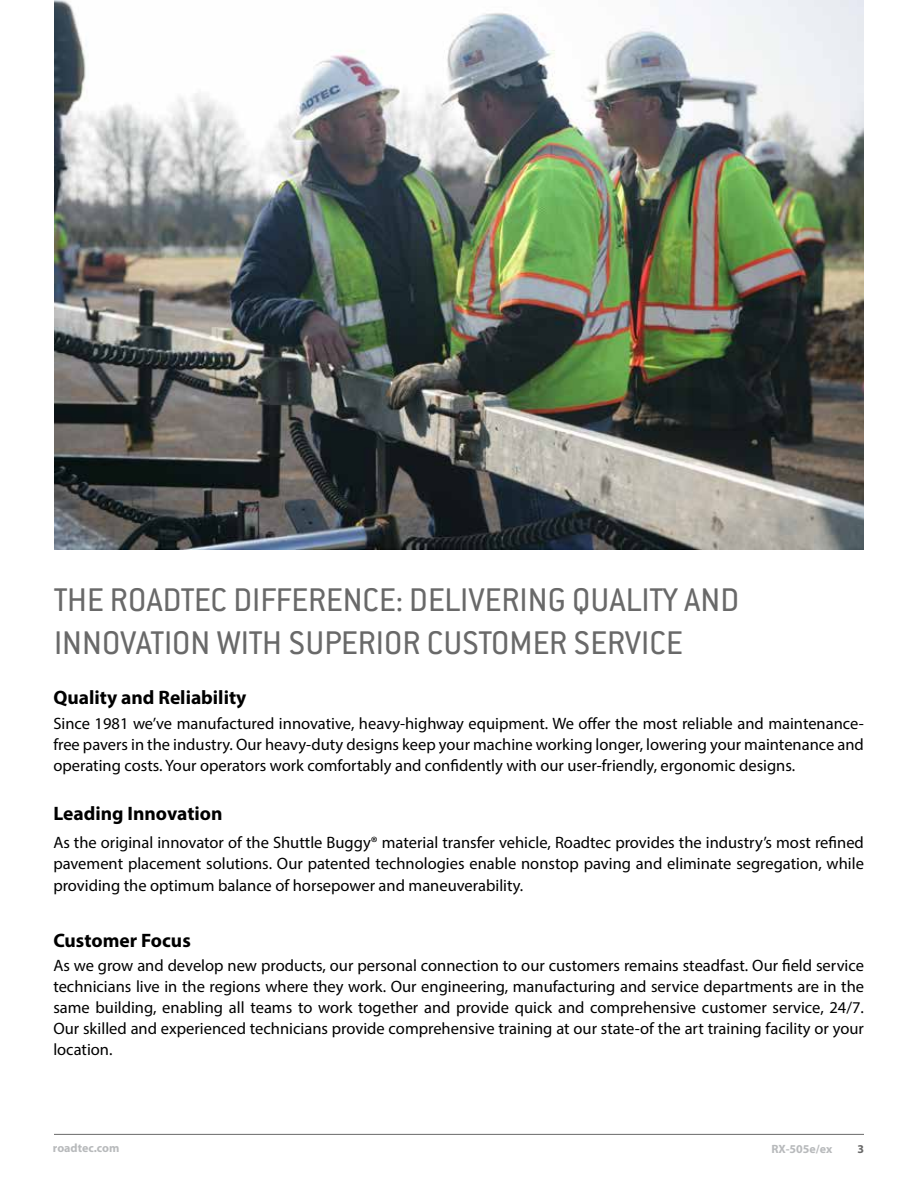
<style>
.page{position:relative;width:918px;height:1188px;background:#fff}
.page>*{position:absolute;margin:0;border:0;box-sizing:border-box;transform-origin:0 0}
.t1{font:36px/43.2px "Conduit ITC Std";color:#696969}
.t2{font:700 19.5px "Myriad Pro";color:#000}
.t3{font:16.5px/21px "Myriad Pro";color:#000;text-align:justify}
.t4{font:700 12px "Myriad Pro";color:#b8babc}
.t5{font:700 12px "Myriad Pro";color:#696969}
</style>
<div class="page">
<hr style="left:54px;top:1134px;width:810px;height:1px;background:#696969">
<img style="left:54px;top:0;width:810px;height:549px">
<h1 class="t1" style="left:54px;top:580px;width:687px">THE ROADTEC DIFFERENCE: DELIVERING QUALITY AND<br>INNOVATION WITH SUPERIOR CUSTOMER SERVICE</h1>
<p class="t2" style="left:53px;top:690px;width:195px">Quality and Reliability</p>
<p class="t3" style="left:53px;top:714px;width:812px">Since 1981 we’ve manufactured innovative, heavy-highway equipment. We offer the most reliable and maintenance&shy;free pavers in the industry. Our heavy-duty designs keep your machine working longer, lowering your maintenance and operating costs. Your operators work comfortably and confidently with our user-friendly, ergonomic designs.</p>
<p class="t2" style="left:53px;top:806px;width:171px">Leading Innovation</p>
<p class="t3" style="left:53px;top:833px;width:812px;line-height:21.5px">As the original innovator of the Shuttle Buggy® material transfer vehicle, Roadtec provides the industry’s most refined pavement placement solutions. Our patented technologies enable nonstop paving and eliminate segregation, while providing the optimum balance of horsepower and maneuverability.</p>
<p class="t2" style="left:53px;top:933px;width:139px">Customer Focus</p>
<p class="t3" style="left:53px;top:956px;width:812px">As we grow and develop new products, our personal connection to our customers remains steadfast. Our field service technicians live in the regions where they work. Our engineering, manufacturing and service departments are in the same building, enabling all teams to work together and provide quick and comprehensive customer service, 24/7.<br>Our skilled and experienced technicians provide comprehensive training at our state-of the art training facility or your location.</p>
<p class="t4" style="left:53px;top:1141px;width:68px">roadtec.com</p>
<p class="t4" style="left:771px;top:1142px;width:62px">RX-505e/ex</p>
<p class="t5" style="left:857px;top:1144px;width:8px">3</p>
</div>
